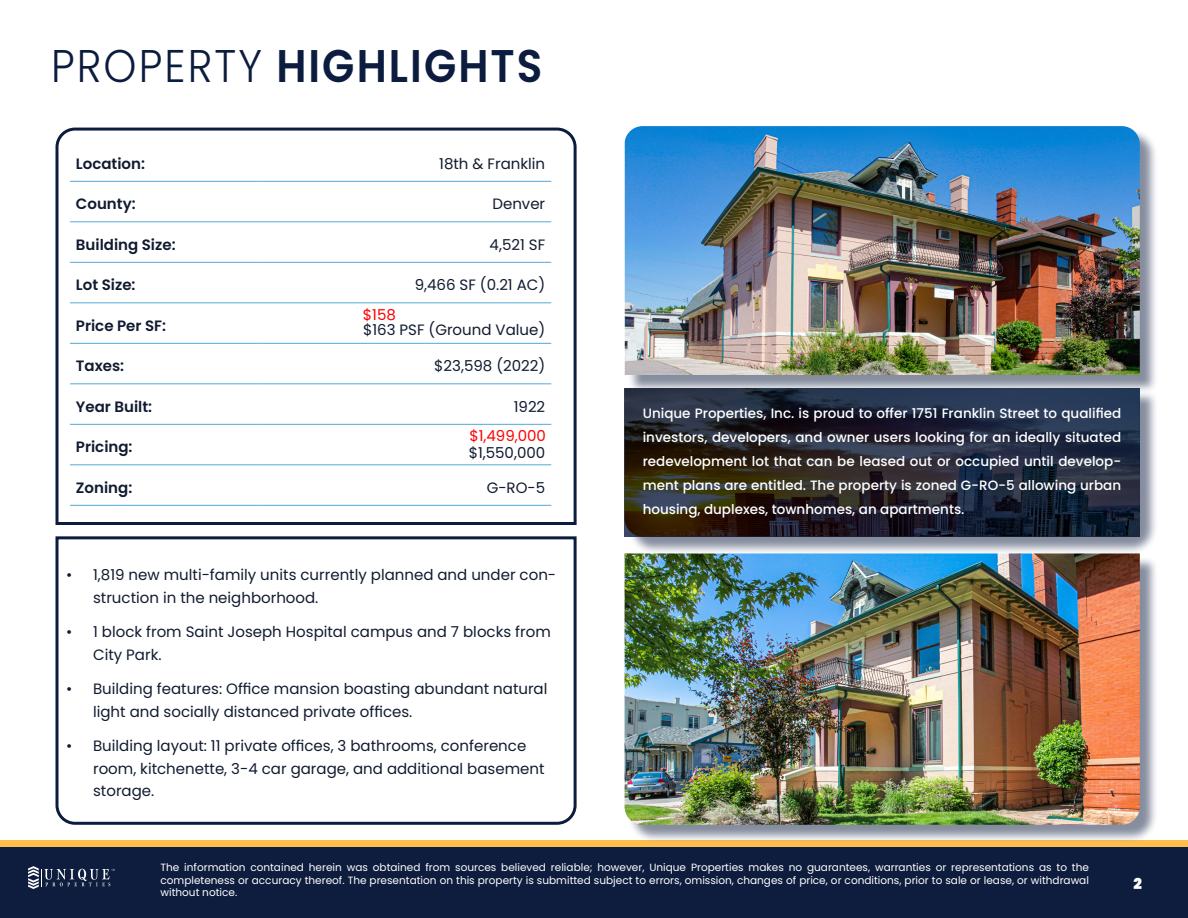
<style>
.page{position:relative;width:1188px;height:918px;background:#fff}
.page>*{position:absolute;margin:0;border:0;box-sizing:border-box;transform-origin:0 0}
.t1{font:600 45.75px "Poppins";letter-spacing:.05em;color:#0c1c3e;scale:.92 1}
.t2{font:15px/22.5px "Poppins";color:#111b2f}
.t3{font:600 15px "Poppins";color:#111b2f}
.t4{font:15px "Poppins";color:#f00}
.t5{font:900 15px "Poppins";color:#fff}
.t6{font:500 13.5px/24px "Poppins";color:#fff;text-align:justify}
.t7{font:10.5px/12.6px "Poppins";color:#fff;text-align:justify}
.s1{font-weight:300}
</style>
<div class="page">
<svg style="left:0;top:840px;width:1188px;height:8px;background:#d6a44c"></svg>
<div style="left:0;top:848px;width:1188px;height:70px;background:#0e1d3e"></div>
<svg style="left:28px;top:866px;width:87px;height:23px"></svg>
<svg style="left:55px;top:536px;width:522px;height:289px"></svg>
<svg style="left:55px;top:127px;width:522px;height:398px"></svg>
<hr style="left:70px;top:181px;width:190px;height:1px;background:#51a9d6">
<hr style="left:260px;top:181px;width:291px;height:1px;background:#51a9d6">
<hr style="left:70px;top:222px;width:190px;height:1px;background:#51a9d6">
<hr style="left:260px;top:222px;width:291px;height:1px;background:#51a9d6">
<hr style="left:70px;top:262px;width:190px;height:1px;background:#51a9d6">
<hr style="left:260px;top:262px;width:291px;height:1px;background:#51a9d6">
<hr style="left:70px;top:303px;width:190px;height:1px;background:#51a9d6">
<hr style="left:260px;top:303px;width:291px;height:1px;background:#51a9d6">
<hr style="left:70px;top:343px;width:190px;height:1px;background:#51a9d6">
<hr style="left:260px;top:343px;width:291px;height:1px;background:#51a9d6">
<hr style="left:70px;top:384px;width:190px;height:1px;background:#51a9d6">
<hr style="left:260px;top:384px;width:291px;height:1px;background:#51a9d6">
<hr style="left:70px;top:424px;width:190px;height:1px;background:#51a9d6">
<hr style="left:260px;top:424px;width:291px;height:1px;background:#51a9d6">
<hr style="left:70px;top:465px;width:190px;height:1px;background:#51a9d6">
<hr style="left:260px;top:465px;width:291px;height:1px;background:#51a9d6">
<hr style="left:70px;top:505px;width:190px;height:1px;background:#51a9d6">
<hr style="left:260px;top:505px;width:291px;height:1px;background:#51a9d6">
<div style="left:627px;top:129px;width:532px;height:265px;background:#0c1c3e;opacity:.5"></div>
<img style="left:625px;top:126px;width:515px;height:249px">
<div style="left:627px;top:391px;width:532px;height:164px;background:#0c1c3e;opacity:.5"></div>
<svg style="left:625px;top:388px;width:515px;height:148px;background:#242732"></svg>
<div style="left:627px;top:556px;width:532px;height:288px;background:#0c1c3e;opacity:.5"></div>
<img style="left:625px;top:553px;width:515px;height:272px">
<h1 class="t1" style="left:51px;top:39px;width:536px"><span class="s1">PROPERTY</span> HIGHLIGHTS</h1>
<p class="t3" style="left:76px;top:155px;width:71px">Location:</p>
<p class="t2" style="left:439px;top:153px;width:108px">18th &amp; Franklin</p>
<p class="t3" style="left:76px;top:195px;width:61px">County:</p>
<p class="t2" style="left:492px;top:193px;width:54px">Denver</p>
<p class="t3" style="left:76px;top:236px;width:101px">Building Size:</p>
<p class="t2" style="left:490px;top:234px;width:57px">4,521 SF</p>
<p class="t3" style="left:76px;top:276px;width:61px">Lot Size:</p>
<p class="t2" style="left:415px;top:274px;width:132px">9,466 SF (0.21 AC)</p>
<p class="t3" style="left:76px;top:317px;width:92px">Price Per SF:</p>
<p class="t2" style="left:363px;top:319px;width:184px">$163 PSF (Ground Value)</p>
<p class="t3" style="left:76px;top:357px;width:50px">Taxes:</p>
<p class="t2" style="left:434px;top:355px;width:113px">$23,598 (2022)</p>
<p class="t3" style="left:76px;top:398px;width:78px">Year Built:</p>
<p class="t2" style="left:514px;top:396px;width:33px">1922</p>
<p class="t3" style="left:76px;top:438px;width:58px">Pricing:</p>
<p class="t2" style="left:469px;top:442px;width:78px">$1,550,000</p>
<p class="t3" style="left:76px;top:479px;width:58px">Zoning:</p>
<p class="t2" style="left:487px;top:477px;width:60px">G-RO-5</p>
<p class="t4" style="left:363px;top:307px;width:35px">$158</p>
<p class="t4" style="left:469px;top:427px;width:78px">$1,499,000</p>
<p class="t2" style="left:93px;top:564px;width:465px;text-indent:-27px">• 1,819 new multi-family units currently planned and under con&shy;struction in the neighborhood.</p>
<p class="t2" style="left:93px;top:621px;width:459px;text-indent:-27px">• 1 block from Saint Joseph Hospital campus and 7 blocks from<br>City Park.</p>
<p class="t2" style="left:93px;top:678px;width:456px;text-indent:-27px">• Building features: Office mansion boasting abundant natural light and socially distanced private offices.</p>
<p class="t2" style="left:93px;top:735px;width:453px;text-indent:-27px">• Building layout: 11 private offices, 3 bathrooms, conference room, kitchenette, 3-4 car garage, and additional basement storage.</p>
<p class="t6" style="left:643px;top:401px;width:480px">Unique Properties, Inc. is proud to offer 1751 Franklin Street to qualified investors, developers, and owner users looking for an ideally situated redevelopment lot that can be leased out or occupied until develop&shy;ment plans are entitled. The property is zoned G-RO-5 allowing urban housing, duplexes, townhomes, an apartments.</p>
<p class="t7" style="left:160px;top:861px;width:930px">The information contained herein was obtained from sources believed reliable; however, Unique Properties makes no guarantees, warranties or representations as to the completeness or accuracy thereof. The presentation on this property is submitted subject to errors, omission, changes of price, or conditions, prior to sale or lease, or withdrawal without notice.</p>
<p class="t5" style="left:1134px;top:875px;width:10px">2</p>
</div>
